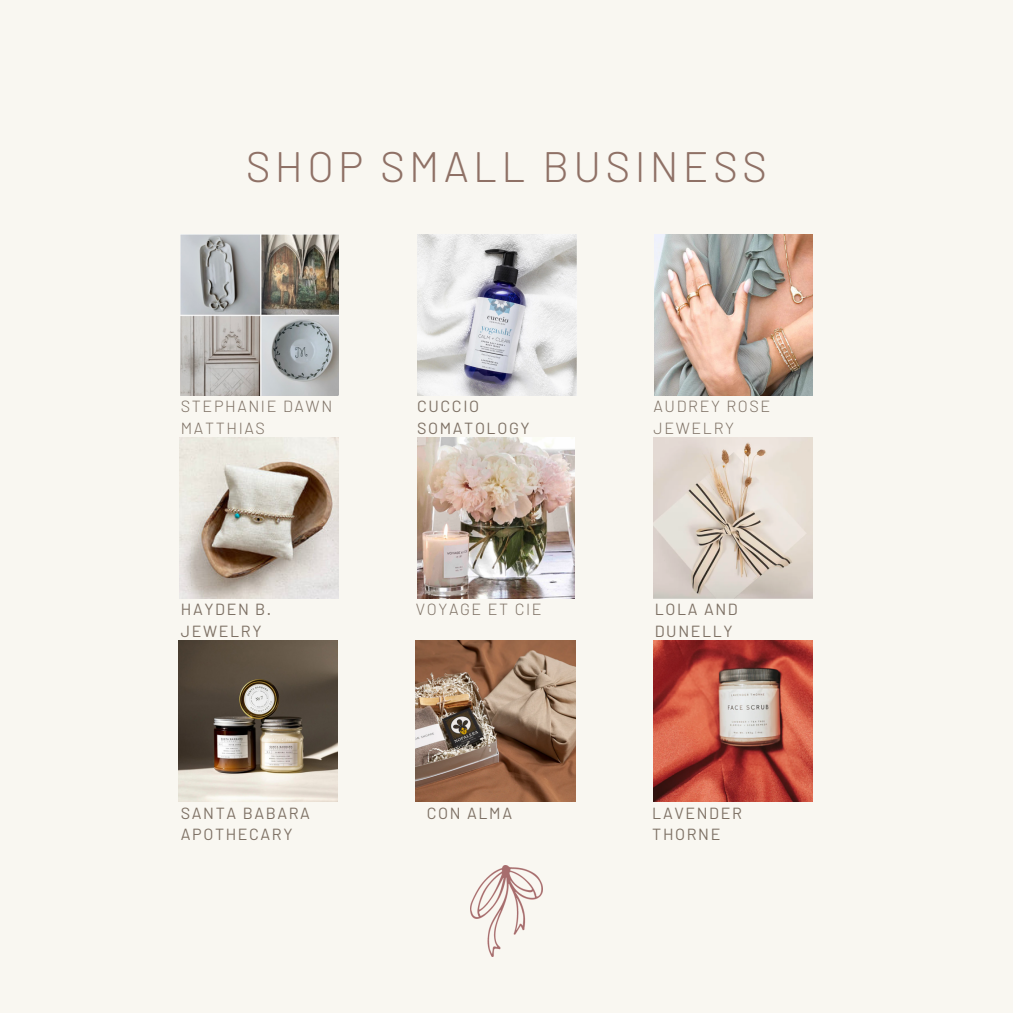
<style>
.page{position:relative;width:1013px;height:1013px;background:#fff}
.page>*{position:absolute;margin:0;border:0;box-sizing:border-box;transform-origin:0 0}
.t1{font:300 42.5px "Barlow";letter-spacing:.1em;color:#8f7166}
.t2{font:16.12px/21.9px "Barlow";letter-spacing:.1em;color:#7d7064}
.t3{font:300 16.12px/21.9px "Barlow";letter-spacing:.1em;color:#7d7064}
</style>
<div class="page">
<div style="left:0;top:0;width:1012px;height:1012px;background:#f9f7f1"></div>
<img style="left:181px;top:235px;width:157px;height:160px">
<img style="left:417px;top:235px;width:159px;height:160px">
<img style="left:654px;top:235px;width:158px;height:160px">
<img style="left:179px;top:438px;width:160px;height:160px">
<img style="left:653px;top:438px;width:160px;height:160px">
<img style="left:417px;top:438px;width:157px;height:160px">
<img style="left:178px;top:641px;width:159px;height:160px">
<img style="left:416px;top:641px;width:159px;height:160px">
<img style="left:653px;top:641px;width:160px;height:160px">
<img style="left:470px;top:865px;width:72px;height:91px">
<p class="t1" style="left:246px;top:139px;width:522px">SHOP SMALL BUSINESS</p>
<p class="t3" style="left:181px;top:395px;width:153px">STEPHANIE DAWN<br>MATTHIAS</p>
<p class="t2" style="left:417px;top:395px;width:114px">CUCCIO<br>SOMATOLOGY</p>
<p class="t3" style="left:653px;top:395px;width:118px">AUDREY ROSE</p>
<p class="t3" style="left:653px;top:416px;width:82px">JEWELRY</p>
<p class="t2" style="left:181px;top:598px;width:92px">HAYDEN B.<br>JEWELRY</p>
<p class="t3" style="left:416px;top:598px;width:127px">VOYAGE ET CIE</p>
<p class="t2" style="left:654px;top:598px;width:85px">LOLA AND<br>DUNELLY</p>
<p class="t2" style="left:181px;top:801px;width:131px">SANTA BABARA<br>APOTHECARY</p>
<p class="t2" style="left:427px;top:801px;width:87px">CON ALMA</p>
<p class="t2" style="left:652px;top:801px;width:91px">LAVENDER<br>THORNE</p>
</div>
